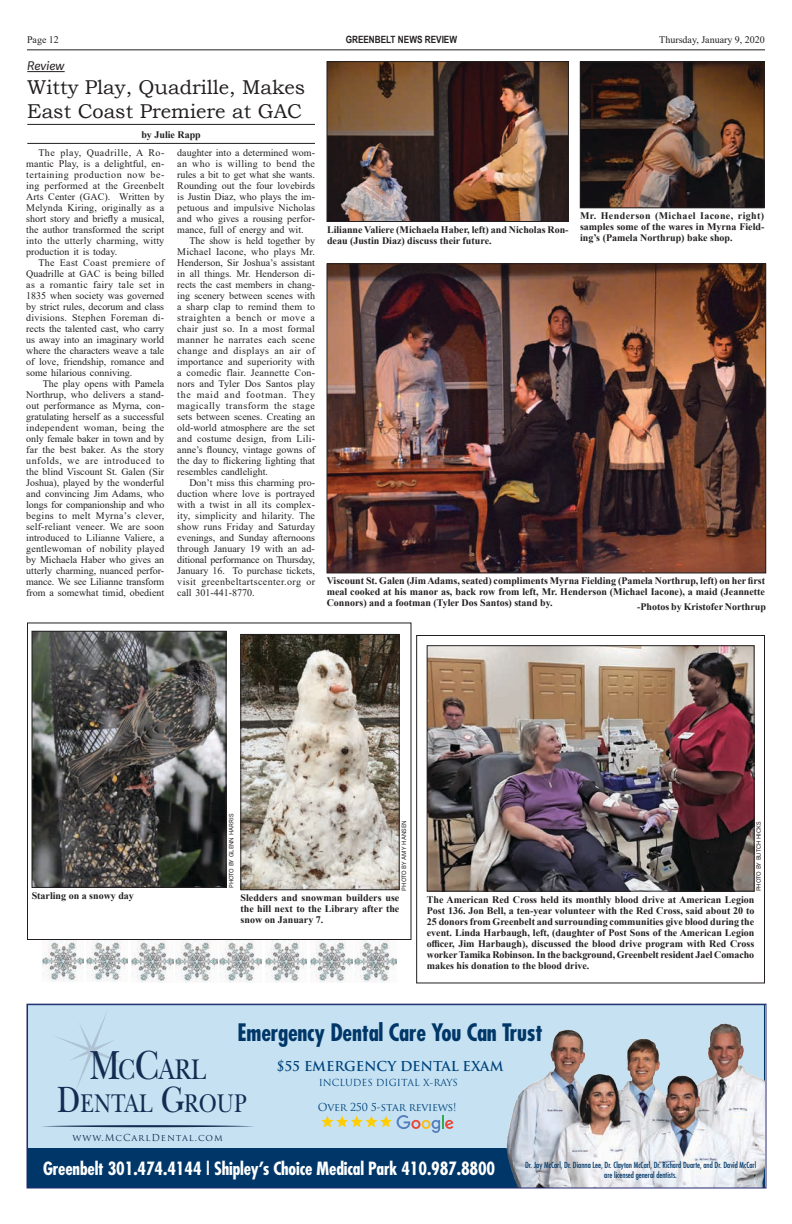
<style>
.page{position:relative;width:792px;height:1224px;background:#fff}
.page>*{position:absolute;margin:0;border:0;box-sizing:border-box;transform-origin:0 0}
.t1{font:29.7px "New Baskerville";color:#132d52;scale:.83 1}
.t2{font:26.7px "New Baskerville";color:#132d52;scale:.83 1}
.t3{font:700 condensed 23.4px "Futura";letter-spacing:-.01em;color:#003768}
.t4{font:20px/24px "Bookman Old Style";color:#231f20}
.t5{font:700 condensed 17.8px "Futura";letter-spacing:-.01em;color:#fff}
.t6{font:700 13.3px "Trajan Pro";letter-spacing:-.01em;color:#00447c}
.t7{font:italic 12px "Adelle Sans";letter-spacing:-.005em;color:#231f20}
.t8{font:10.7px "Trajan Pro";letter-spacing:-.025em;color:#00447c}
.t9{font:10px/11px "Times New Roman";color:#231f20;text-align:justify}
.t10{font:700 10px/11px "Times New Roman";color:#231f20;text-align:justify}
.t11{font:700 10px "Arial Narrow";color:#231f20}
.t12{font:9.5px "Trajan Pro";color:#00447c}
.t13{font:9.4px "Trajan Pro";letter-spacing:.1em;color:#132d52}
.t14{font:condensed 8.2px/9.8px "Futura";color:#003768;text-align:center}
.t15{font:6px "Adelle Sans";color:#231f20}
.s1{font-size:42.4px}
.s2{font-size:38.1px}
</style>
<div class="page">
<hr style="left:27px;top:49px;width:738px;height:1px;background:#231f20">
<svg style="left:28px;top:1006px;width:477px;height:180px;background:#9abcd3"></svg>
<svg style="left:321px;top:1115px;width:132px;height:18px;background:#c6d2c6"></svg>
<img style="left:505px;top:1006px;width:259px;height:180px">
<div style="left:26px;top:1004px;width:740px;height:184px;border:1px solid #282973"></div>
<hr style="left:27px;top:71px;width:38px;height:1px;background:#231f20">
<hr style="left:27px;top:124px;width:288px;height:1px;background:#231f20">
<hr style="left:27px;top:143px;width:288px;height:1px;background:#231f20">
<img style="left:582px;top:64px;width:180px;height:142px">
<div style="left:580px;top:62px;width:184px;height:146px;border:1px solid #231f20"></div>
<img style="left:329px;top:63px;width:238px;height:157px">
<div style="left:327px;top:61px;width:242px;height:161px;border:1px solid #231f20"></div>
<img style="left:329px;top:266px;width:435px;height:305px">
<div style="left:327px;top:264px;width:439px;height:309px;border:1px solid #231f20"></div>
<img style="left:429px;top:647px;width:323px;height:242px">
<div style="left:427px;top:645px;width:327px;height:246px;border:1px solid #231f20"></div>
<div style="left:416px;top:635px;width:349px;height:348px;border:1px solid #231f20"></div>
<img style="left:34px;top:633px;width:190px;height:253px">
<div style="left:32px;top:631px;width:194px;height:257px;border:1px solid #231f20"></div>
<img style="left:243px;top:636px;width:154px;height:252px">
<div style="left:241px;top:634px;width:158px;height:256px;border:1px solid #231f20"></div>
<div style="left:27px;top:622px;width:385px;height:318px;border:1px solid #231f20"></div>
<img style="left:42px;top:940px;width:41px;height:41px">
<img style="left:86px;top:940px;width:42px;height:41px">
<img style="left:132px;top:941px;width:41px;height:41px">
<img style="left:176px;top:941px;width:41px;height:41px">
<img style="left:220px;top:941px;width:41px;height:41px">
<img style="left:265px;top:941px;width:42px;height:41px">
<img style="left:311px;top:941px;width:41px;height:41px">
<img style="left:355px;top:941px;width:41px;height:41px">
<p class="t9" style="left:27px;top:34px;width:33px">Page 12</p>
<p class="t11" style="left:346px;top:32px;width:113px">GREENBELT NEWS REVIEW</p>
<p class="t9" style="left:659px;top:34px;width:107px">Thursday, January 9, 2020</p>
<p class="t7" style="left:27px;top:58px;width:39px">Review</p>
<h3 class="t4" style="left:27px;top:76px;width:280px">Witty Play, Quadrille, Makes<br>East Coast Premiere at GAC</h3>
<p class="t10" style="left:141px;top:129px;width:61px">by Julie Rapp</p>
<p class="t9" style="left:26px;top:147px;width:140px;text-indent:12px">The play, Quadrille, A Ro&shy;mantic Play, is a delightful, en&shy;tertaining production now be&shy;ing performed at the Greenbelt Arts Center (GAC). Written by Melynda Kiring, originally as a short story and briefly a musical, the author transformed the script into the utterly charming, witty production it is today.</p>
<p class="t9" style="left:26px;top:257px;width:140px;text-indent:12px">The East Coast premiere of Quadrille at GAC is being billed as a romantic fairy tale set in 1835 when society was governed by strict rules, decorum and class divisions. Stephen Foreman di&shy;rects the talented cast, who carry us away into an imaginary world where the characters weave a tale of love, friendship, romance and some hilarious conniving.</p>
<p class="t9" style="left:26px;top:378px;width:140px;text-indent:16px">The play opens with Pamela Northrup, who delivers a stand&shy;out performance as Myrna, con&shy;gratulating herself as a successful independent woman, being the only female baker in town and by far the best baker. As the story unfolds, we are introduced to the blind Viscount St. Galen (Sir Joshua), played by the wonderful and convincing Jim Adams, who longs for companionship and who begins to melt Myrna’s clever, self-reliant veneer. We are soon introduced to Lilianne Valiere, a gentlewoman of nobility played by Michaela Haber who gives an utterly charming, nuanced perfor&shy;mance. We see Lilianne transform from a somewhat timid, obedient</p>
<p class="t9" style="left:177px;top:147px;width:139px">daughter into a determined wom&shy;an who is willing to bend the rules a bit to get what she wants.<br>Rounding out the four lovebirds is Justin Diaz, who plays the im&shy;petuous and impulsive Nicholas and who gives a rousing perfor&shy;mance, full of energy and wit.</p>
<p class="t9" style="left:177px;top:235px;width:139px;text-indent:12px">The show is held together by Michael Iacone, who plays Mr.<br>Henderson, Sir Joshua’s assistant in all things. Mr. Henderson di&shy;rects the cast members in chang&shy;ing scenery between scenes with a sharp clap to remind them to straighten a bench or move a chair just so. In a most formal manner he narrates each scene change and displays an air of importance and superiority with a comedic flair. Jeannette Con&shy;nors and Tyler Dos Santos play the maid and footman. They magically transform the stage sets between scenes. Creating an old-world atmosphere are the set and costume design, from Lili&shy;anne’s flouncy, vintage gowns of the day to flickering lighting that resembles candlelight.</p>
<p class="t9" style="left:177px;top:477px;width:139px;text-indent:12px">Don’t miss this charming pro&shy;duction where love is portrayed with a twist in all its complex&shy;ity, simplicity and hilarity. The show runs Friday and Saturday evenings, and Sunday afternoons through January 19 with an ad&shy;ditional performance on Thursday, January 16. To purchase tickets, visit greenbeltartscenter.org or call 301-441-8770.</p>
<p class="t10" style="left:327px;top:224px;width:243px">Lilianne Valiere (Michaela Haber, left) and Nicholas Ron&shy;deau (Justin Diaz) discuss their future.</p>
<p class="t10" style="left:580px;top:210px;width:186px">Mr. Henderson (Michael Iacone, right) samples some of the wares in Myrna Field&shy;ing’s (Pamela Northrup) bake shop.</p>
<p class="t10" style="left:327px;top:575px;width:440px">Viscount St. Galen (Jim Adams, seated) compliments Myrna Fielding (Pamela Northrup, left) on her first meal cooked at his manor as, back row from left, Mr. Henderson (Michael Iacone), a maid (Jeannette Connors) and a footman (Tyler Dos Santos) stand by.</p>
<p class="t10" style="left:637px;top:601px;width:130px">-Photos by Kristofer Northrup</p>
<p class="t10" style="left:32px;top:890px;width:104px">Starling on a snowy day</p>
<p class="t15" style="left:227px;top:888px;width:76px;rotate:-90deg">PHOTO BY GLENN HARRIS</p>
<p class="t15" style="left:400px;top:891px;width:72px;rotate:-90deg">PHOTO BY AMY HANSEN</p>
<p class="t10" style="left:241px;top:892px;width:160px">Sledders and snowman builders use the hill next to the Library after the snow on January 7.</p>
<p class="t15" style="left:754px;top:891px;width:72px;rotate:-90deg">PHOTO BY BUTCH HICKS</p>
<p class="t10" style="left:427px;top:894px;width:329px">The American Red Cross held its monthly blood drive at American Legion Post 136. Jon Bell, a ten-year volunteer with the Red Cross, said about 20 to 25 donors from Greenbelt and surrounding communities give blood during the event. Linda Harbaugh, left, (daughter of Post Sons of the American Legion officer, Jim Harbaugh), discussed the blood drive program with Red Cross worker Tamika Robinson. In the background, Greenbelt resident Jael Comacho makes his donation to the blood drive.</p>
<h3 class="t3" style="left:238px;top:1018px;width:306px">Emergency Dental Care You Can Trust</h3>
<h1 class="t1" style="left:90px;top:1052px;width:142px"><span class="s1">M</span>C<span class="s1">C</span>ARL</h1>
<h2 class="t2" style="left:57px;top:1087px;width:230px"><span class="s2">D</span>ENTAL <span class="s2">G</span>ROUP</h2>
<p class="t13" style="left:72px;top:1131px;width:152px">www.McCarlDental.com</p>
<h3 class="t6" style="left:277px;top:1058px;width:229px">$55 EMERGENCY DENTAL EXAM</h3>
<p class="t12" style="left:319px;top:1076px;width:141px">INCLUDES DIGITAL X-RAYS</p>
<p class="t8" style="left:318px;top:1100px;width:140px">Over 250 5-star reviews!</p>
<h3 class="t5" style="left:43px;top:1157px;width:454px">Greenbelt 301.474.4144 | Shipley’s Choice Medical Park 410.987.8800</h3>
<p class="t14" style="left:525px;top:1160px;width:233px">Dr. Jay McCarl, Dr. Dianna Lee, Dr. Clayton McCarl, Dr. Richard Duarte, and Dr. David McCarl are licensed general dentists.</p>
</div>
